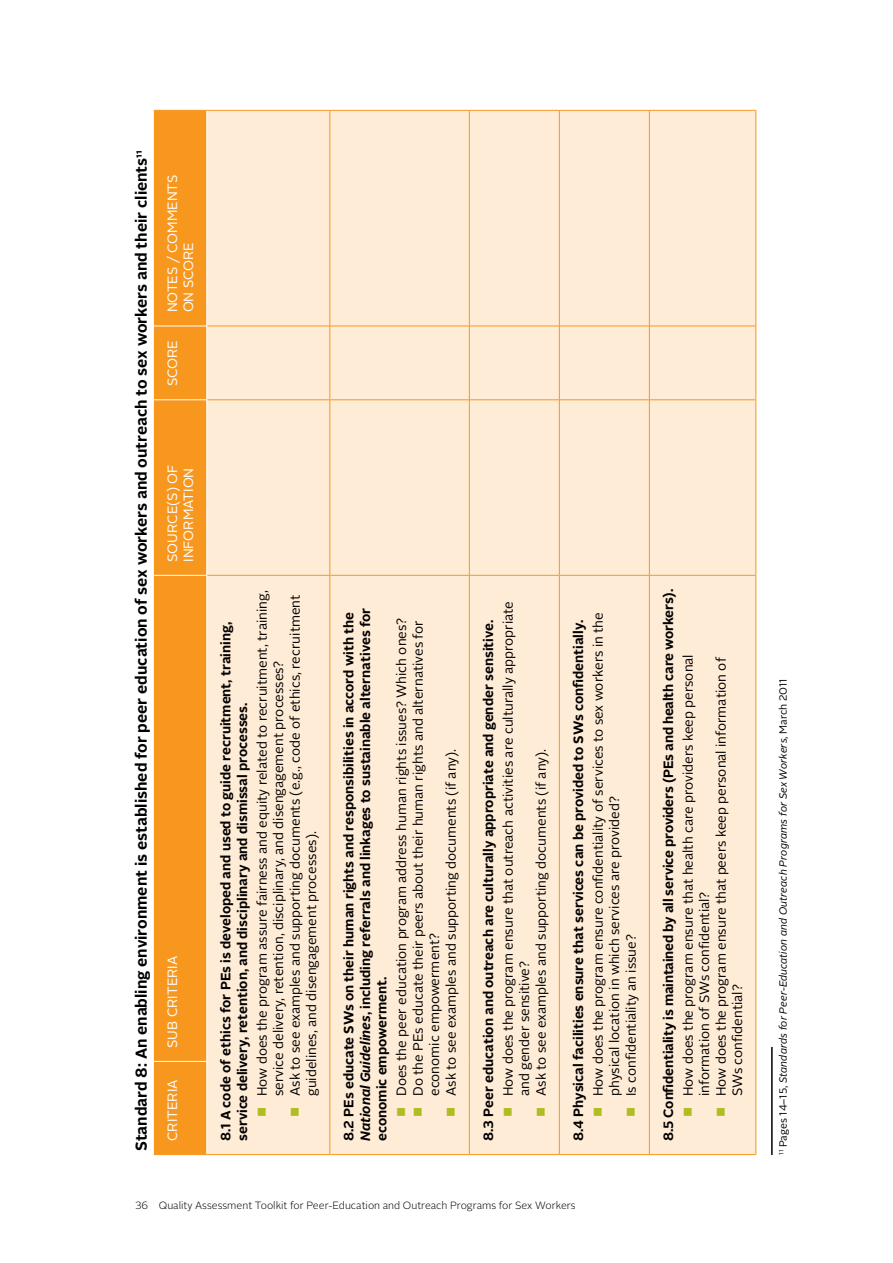
<style>
.page{position:relative;width:893px;height:1263px;background:#fff}
.page>*{position:absolute;margin:0;border:0;box-sizing:border-box;transform-origin:0 0}
.t1{font:700 15.75px "Alright Sans";color:#000}
.t2{font:13.5px/16.5px "Alright Sans";color:#000}
.t3{font:700 13.5px/16.5px "Alright Sans";color:#000}
.t4{font:13.5px/16.2px "Alright Sans";color:#fff}
.t5{font:italic 10.5px "Alright Sans";color:#000}
.t6{font:300 10.5px "Alright Sans";color:#000}
.s1{color:#afbc22}
.s2{font-style:italic}
.s3{font-style:normal}
</style>
<div class="page">
<div style="left:154px;top:111px;width:52px;height:1043px;background:#f8971d"></div>
<div style="left:207px;top:111px;width:548px;height:1043px;background:#ffecd6"></div>
<hr style="left:207px;top:1154px;width:122px;height:1px;background:#f8971d">
<hr style="left:207px;top:575px;width:122px;height:1px;background:#f8971d">
<hr style="left:207px;top:399px;width:122px;height:1px;background:#f8971d">
<hr style="left:207px;top:326px;width:122px;height:1px;background:#f8971d">
<hr style="left:207px;top:110px;width:122px;height:1px;background:#f8971d">
<hr style="left:329px;top:1061px;width:1px;height:94px;background:#f8971d">
<hr style="left:330px;top:1154px;width:139px;height:1px;background:#f8971d">
<hr style="left:329px;top:575px;width:1px;height:486px;background:#f8971d">
<hr style="left:329px;top:400px;width:1px;height:175px;background:#f8971d">
<hr style="left:330px;top:575px;width:139px;height:1px;background:#f8971d">
<hr style="left:329px;top:326px;width:1px;height:74px;background:#f8971d">
<hr style="left:330px;top:399px;width:139px;height:1px;background:#f8971d">
<hr style="left:329px;top:110px;width:1px;height:216px;background:#f8971d">
<hr style="left:330px;top:326px;width:139px;height:1px;background:#f8971d">
<hr style="left:330px;top:110px;width:139px;height:1px;background:#f8971d">
<hr style="left:469px;top:1061px;width:1px;height:94px;background:#f8971d">
<hr style="left:470px;top:1154px;width:89px;height:1px;background:#f8971d">
<hr style="left:469px;top:575px;width:1px;height:486px;background:#f8971d">
<hr style="left:469px;top:400px;width:1px;height:175px;background:#f8971d">
<hr style="left:470px;top:575px;width:89px;height:1px;background:#f8971d">
<hr style="left:469px;top:326px;width:1px;height:74px;background:#f8971d">
<hr style="left:470px;top:399px;width:89px;height:1px;background:#f8971d">
<hr style="left:469px;top:110px;width:1px;height:216px;background:#f8971d">
<hr style="left:470px;top:326px;width:89px;height:1px;background:#f8971d">
<hr style="left:470px;top:110px;width:89px;height:1px;background:#f8971d">
<hr style="left:559px;top:1061px;width:1px;height:94px;background:#f8971d">
<hr style="left:560px;top:1154px;width:89px;height:1px;background:#f8971d">
<hr style="left:559px;top:575px;width:1px;height:486px;background:#f8971d">
<hr style="left:559px;top:400px;width:1px;height:175px;background:#f8971d">
<hr style="left:560px;top:575px;width:89px;height:1px;background:#f8971d">
<hr style="left:559px;top:326px;width:1px;height:74px;background:#f8971d">
<hr style="left:560px;top:399px;width:89px;height:1px;background:#f8971d">
<hr style="left:559px;top:110px;width:1px;height:216px;background:#f8971d">
<hr style="left:560px;top:326px;width:89px;height:1px;background:#f8971d">
<hr style="left:560px;top:110px;width:89px;height:1px;background:#f8971d">
<hr style="left:649px;top:1061px;width:1px;height:94px;background:#f8971d">
<hr style="left:650px;top:1154px;width:105px;height:1px;background:#f8971d">
<hr style="left:649px;top:575px;width:1px;height:486px;background:#f8971d">
<hr style="left:649px;top:400px;width:1px;height:175px;background:#f8971d">
<hr style="left:650px;top:575px;width:105px;height:1px;background:#f8971d">
<hr style="left:649px;top:326px;width:1px;height:74px;background:#f8971d">
<hr style="left:650px;top:399px;width:105px;height:1px;background:#f8971d">
<hr style="left:649px;top:110px;width:1px;height:216px;background:#f8971d">
<hr style="left:650px;top:326px;width:105px;height:1px;background:#f8971d">
<hr style="left:650px;top:110px;width:105px;height:1px;background:#f8971d">
<hr style="left:755px;top:1061px;width:1px;height:94px;background:#f8971d">
<hr style="left:755px;top:575px;width:1px;height:486px;background:#f8971d">
<hr style="left:755px;top:400px;width:1px;height:175px;background:#f8971d">
<hr style="left:755px;top:326px;width:1px;height:74px;background:#f8971d">
<hr style="left:755px;top:110px;width:1px;height:216px;background:#f8971d">
<hr style="left:154px;top:1061px;width:52px;height:1px;background:#fff">
<hr style="left:154px;top:575px;width:52px;height:1px;background:#fff">
<hr style="left:154px;top:110px;width:53px;height:1px;background:#f8971d">
<hr style="left:154px;top:1154px;width:53px;height:1px;background:#f8971d">
<hr style="left:154px;top:399px;width:52px;height:1px;background:#fff">
<hr style="left:154px;top:326px;width:52px;height:1px;background:#fff">
<hr style="left:771px;top:1047px;width:2px;height:108px;background:#000">
<svg style="left:267px;top:1093px;width:1px;height:14px"></svg>
<svg style="left:300px;top:1093px;width:1px;height:14px"></svg>
<svg style="left:406px;top:1093px;width:1px;height:14px"></svg>
<svg style="left:423px;top:1093px;width:1px;height:14px"></svg>
<svg style="left:456px;top:1093px;width:1px;height:14px"></svg>
<svg style="left:513px;top:1093px;width:1px;height:14px"></svg>
<svg style="left:546px;top:1093px;width:1px;height:14px"></svg>
<svg style="left:603px;top:1093px;width:1px;height:14px"></svg>
<svg style="left:636px;top:1093px;width:1px;height:14px"></svg>
<svg style="left:693px;top:1093px;width:1px;height:14px"></svg>
<svg style="left:726px;top:1093px;width:1px;height:14px"></svg>
<p class="t1" style="left:130px;top:1151px;width:1002px;rotate:-90deg">Standard 8: An enabling environment is established for peer education of sex workers and outreach to sex workers and their clients<sup>11</sup></p>
<p class="t4" style="left:165px;top:312px;width:139px;rotate:-90deg">NOTES / COMMENTS<br>ON SCORE</p>
<p class="t4" style="left:165px;top:386px;width:48px;rotate:-90deg">SCORE</p>
<p class="t4" style="left:165px;top:562px;width:99px;rotate:-90deg">SOURCE(S) OF<br>INFORMATION</p>
<p class="t4" style="left:165px;top:1048px;width:93px;rotate:-90deg">SUB CRITERIA</p>
<p class="t4" style="left:165px;top:1141px;width:63px;rotate:-90deg">CRITERIA</p>
<p class="t2" style="left:254px;top:1096px;width:507px;text-indent:-21px;rotate:-90deg"><span class="s1">■</span> How does the program assure fairness and equity related to recruitment, training, service delivery, retention, disciplinary, and disengagement processes?</p>
<p class="t2" style="left:287px;top:1096px;width:503px;text-indent:-21px;rotate:-90deg"><span class="s1">■</span> Ask to see examples and supporting documents (e.g., code of ethics, recruitment guidelines, and disengagement processes).</p>
<p class="t3" style="left:218px;top:1141px;width:521px;rotate:-90deg">8.1 A code of ethics for PEs is developed and used to guide recruitment, training, service delivery, retention, and disciplinary and dismissal processes.</p>
<p class="t3" style="left:341px;top:1141px;width:535px;rotate:-90deg">8.2 PEs educate SWs on their human rights and responsibilities in accord with the<br><span class="s2">National Guidelines</span>, including referrals and linkages to sustainable alternatives for economic empowerment.</p>
<p class="t2" style="left:394px;top:1117px;width:500px;rotate:-90deg"><span class="s1">■</span> Does the peer education program address human rights issues? Which ones?</p>
<p class="t2" style="left:410px;top:1096px;width:477px;text-indent:-21px;rotate:-90deg"><span class="s1">■</span> Do the PEs educate their peers about their human rights and alternatives for economic empowerment?</p>
<p class="t2" style="left:443px;top:1117px;width:370px;rotate:-90deg"><span class="s1">■</span> Ask to see examples and supporting documents (if any).</p>
<p class="t2" style="left:500px;top:1096px;width:496px;text-indent:-21px;rotate:-90deg"><span class="s1">■</span> How does the program ensure that outreach activities are culturally appropriate and gender sensitive?</p>
<p class="t3" style="left:480px;top:1141px;width:523px;rotate:-90deg">8.3 Peer education and outreach are culturally appropriate and gender sensitive.</p>
<p class="t2" style="left:533px;top:1117px;width:370px;rotate:-90deg"><span class="s1">■</span> Ask to see examples and supporting documents (if any).</p>
<p class="t3" style="left:570px;top:1141px;width:523px;rotate:-90deg">8.4 Physical facilities ensure that services can be provided to SWs confidentially.</p>
<p class="t2" style="left:590px;top:1096px;width:485px;text-indent:-21px;rotate:-90deg"><span class="s1">■</span> How does the program ensure confidentiality of services to sex workers in the physical location in which services are provided?</p>
<p class="t2" style="left:623px;top:1117px;width:184px;rotate:-90deg"><span class="s1">■</span> Is confidentiality an issue?</p>
<p class="t6" style="left:135px;top:1198px;width:442px">36 Quality Assessment Toolkit for Peer-Education and Outreach Programs for Sex Workers</p>
<p class="t3" style="left:660px;top:1141px;width:554px;rotate:-90deg">8.5 Confidentiality is maintained by all service providers (PEs and health care workers).</p>
<p class="t2" style="left:680px;top:1096px;width:443px;text-indent:-21px;rotate:-90deg"><span class="s1">■</span> How does the program ensure that health care providers keep personal information of SWs confidential?</p>
<p class="t2" style="left:713px;top:1096px;width:440px;text-indent:-21px;rotate:-90deg"><span class="s1">■</span> How does the program ensure that peers keep personal information of<br>SWs confidential?</p>
<p class="t5" style="left:776px;top:1155px;width:478px;rotate:-90deg"><sup>11</sup> <span class="s3">Pages 14–15,</span> Standards for Peer-Education and Outreach Programs for Sex Workers<span class="s3">, March 2011</span></p>
</div>
